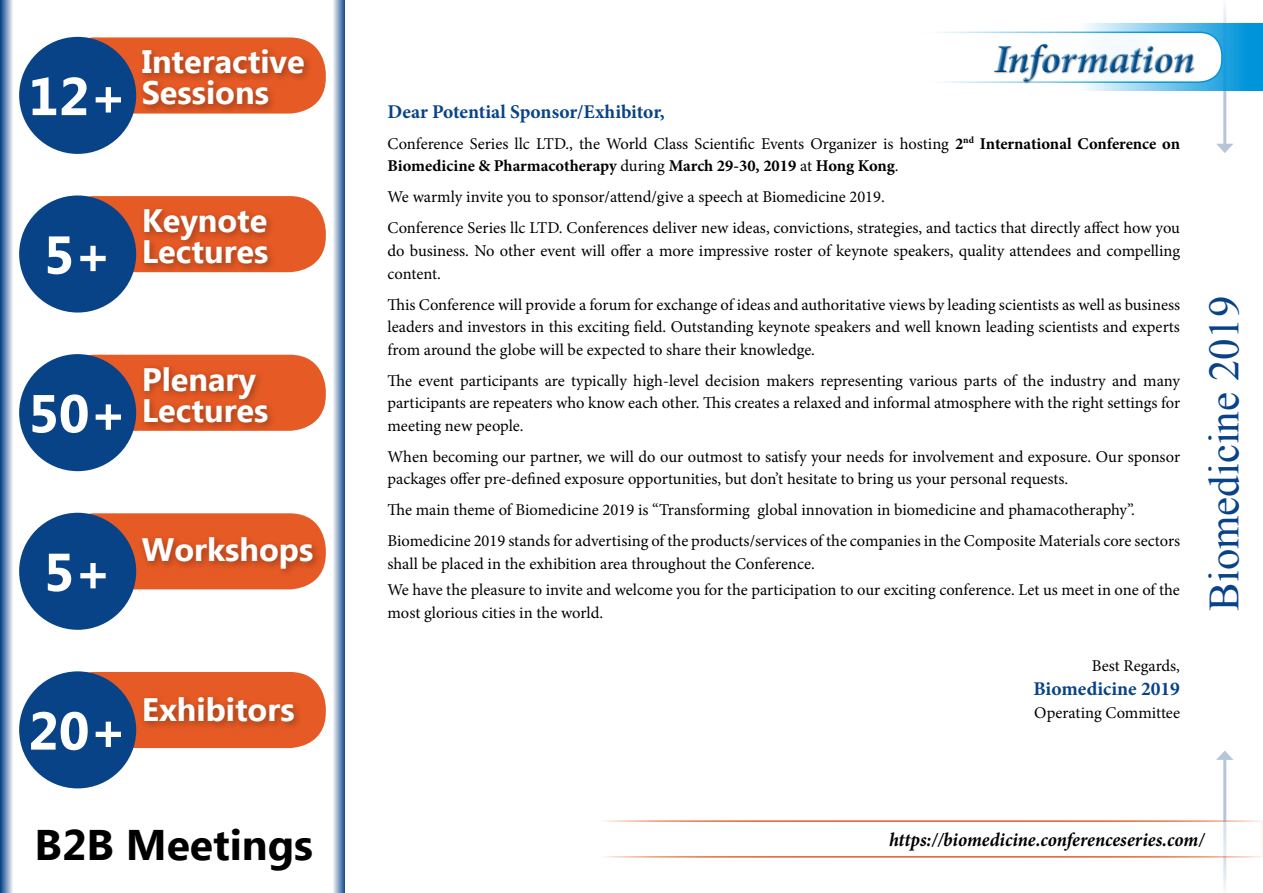
<style>
.page{position:relative;width:1263px;height:893px;background:#fff}
.page>*{position:absolute;margin:0;border:0;box-sizing:border-box;transform-origin:0 0}
.t1{font:700 53.25px "Ebrima";color:#fff}
.t2{font:42.75px "Times New Roman";color:#084388}
.t3{font:700 42.75px "Ebrima";color:#000}
.t4{font:italic 700 40.05px "Minion Pro";letter-spacing:-.005em;color:#00508f}
.t5{font:700 32.4px/30.9px "Ebrima";color:#fff}
.t6{font:700 19.5px "Minion Pro";color:#084388}
.t7{font:italic 700 19.5px "Minion Pro";letter-spacing:-.005em;color:#000;scale:.95 1}
.t8{font:16.5px/22.5px "Minion Pro";color:#000}
.s1{font-weight:700}
</style>
<div class="page">
<div style="left:58px;top:37px;width:268px;height:77px;background:#e65a25;border-radius:36px"></div>
<div style="left:19px;top:37px;width:117px;height:117px;background:#084388;border-radius:50%"></div>
<div style="left:138px;top:45px;width:176px;height:70px;background:#000;opacity:.3"></div>
<div style="left:58px;top:196px;width:268px;height:76px;background:#e65a25;border-radius:36px"></div>
<div style="left:19px;top:195px;width:117px;height:118px;background:#084388;border-radius:50%"></div>
<div style="left:140px;top:205px;width:137px;height:68px;background:#000;opacity:.3"></div>
<div style="left:58px;top:355px;width:268px;height:76px;background:#e65a25;border-radius:36px"></div>
<div style="left:19px;top:354px;width:117px;height:117px;background:#084388;border-radius:50%"></div>
<div style="left:140px;top:362px;width:137px;height:70px;background:#000;opacity:.3"></div>
<div style="left:58px;top:513px;width:268px;height:76px;background:#e65a25;border-radius:36px"></div>
<div style="left:19px;top:513px;width:117px;height:117px;background:#084388;border-radius:50%"></div>
<div style="left:138px;top:533px;width:184px;height:45px;background:#000;opacity:.3"></div>
<div style="left:58px;top:672px;width:268px;height:76px;background:#e65a25;border-radius:36px"></div>
<div style="left:19px;top:671px;width:117px;height:117px;background:#084388;border-radius:50%"></div>
<div style="left:140px;top:693px;width:164px;height:38px;background:#000;opacity:.3"></div>
<svg style="left:0;top:0;width:13px;height:893px;background:#7a99be"></svg>
<svg style="left:333px;top:0;width:12px;height:893px;background:#8da8c8"></svg>
<hr style="left:1223px;top:757px;width:3px;height:136px;background:#084388">
<svg style="left:1216px;top:750px;width:17px;height:10px"></svg>
<hr style="left:1223px;top:0;width:3px;height:146px;background:#084388">
<svg style="left:1216px;top:144px;width:17px;height:9px"></svg>
<svg style="left:1057px;top:23px;width:206px;height:68px;background:#50b5e5"></svg>
<div style="left:894px;top:32px;width:328px;height:50px;background:#fff;border-radius:22px"></div>
<div style="left:893px;top:32px;width:329px;height:51px;border:2px solid #0095da;border-radius:22px"></div>
<div style="left:993px;top:44px;width:203px;height:40px;background:#000;opacity:.35"></div>
<div style="left:597px;top:820px;width:666px;height:38px;background:#fff;border:2px solid #e65a25"></div>
<h1 class="t1" style="left:28px;top:57px;width:100px">12+</h1>
<h3 class="t5" style="left:142px;top:48px;width:165px">Interactive<br>Sessions</h3>
<h1 class="t1" style="left:44px;top:215px;width:70px">5+</h1>
<h3 class="t5" style="left:142px;top:207px;width:128px">Keynote<br>Lectures</h3>
<h1 class="t1" style="left:28px;top:374px;width:100px">50+</h1>
<h3 class="t5" style="left:142px;top:365px;width:128px">Plenary<br>Lectures</h3>
<h1 class="t1" style="left:44px;top:532px;width:70px">5+</h1>
<h3 class="t5" style="left:142px;top:536px;width:173px">Workshops</h3>
<h1 class="t1" style="left:28px;top:691px;width:100px">20+</h1>
<h3 class="t5" style="left:142px;top:696px;width:154px">Exhibitors</h3>
<h2 class="t3" style="left:35px;top:813px;width:280px">B2B Meetings</h2>
<h3 class="t4" style="left:994px;top:30px;width:202px">Information</h3>
<p class="t6" style="left:387px;top:98px;width:279px">Dear Potential Sponsor/Exhibitor,</p>
<p class="t8" style="left:387px;top:133px;width:794px">Conference Series llc LTD., the World Class Scientific Events Organizer is hosting <span class="s1">2</span><sup>nd</sup> <span class="s1">International Conference on<br>Biomedicine &amp; Pharmacotherapy</span> during <span class="s1">March 29-30, 2019</span> at <span class="s1">Hong Kong</span>.</p>
<p class="t8" style="left:387px;top:182px;width:794px;line-height:31px">We warmly invite you to sponsor/attend/give a speech at Biomedicine 2019.<br>Conference Series llc LTD. Conferences deliver new ideas, convictions, strategies, and tactics that directly affect how you</p>
<p class="t8" style="left:387px;top:240px;width:794px">do business. No other event will offer a more impressive roster of keynote speakers, quality attendees and compelling content.</p>
<p class="t8" style="left:387px;top:293px;width:794px;text-align:justify">This Conference will provide a forum for exchange of ideas and authoritative views by leading scientists as well as business leaders and investors in this exciting field. Outstanding keynote speakers and well known leading scientists and experts from around the globe will be expected to share their knowledge.</p>
<p class="t8" style="left:387px;top:369px;width:794px;text-align:justify">The event participants are typically high-level decision makers representing various parts of the industry and many participants are repeaters who know each other. This creates a relaxed and informal atmosphere with the right settings for meeting new people.</p>
<p class="t8" style="left:387px;top:445px;width:794px">When becoming our partner, we will do our outmost to satisfy your needs for involvement and exposure. Our sponsor packages offer pre-defined exposure opportunities, but don’t hesitate to bring us your personal requests.</p>
<p class="t8" style="left:387px;top:494px;width:794px;line-height:31px">The main theme of Biomedicine 2019 is “Transforming global innovation in biomedicine and phamacotheraphy”.<br>Biomedicine 2019 stands for advertising of the products/services of the companies in the Composite Materials core sectors</p>
<p class="t8" style="left:387px;top:550px;width:794px;line-height:26.7px">shall be placed in the exhibition area throughout the Conference.<br>We have the pleasure to invite and welcome you for the participation to our exciting conference. Let us meet in one of the</p>
<p class="t8" style="left:387px;top:601px;width:217px">most glorious cities in the world.</p>
<p class="t8" style="left:1092px;top:655px;width:90px">Best Regards,</p>
<p class="t6" style="left:1033px;top:675px;width:148px">Biomedicine 2019</p>
<p class="t8" style="left:1034px;top:701px;width:147px">Operating Committee</p>
<h2 class="t2" style="left:1195px;top:611px;width:316px;rotate:-90deg">Biomedicine 2019</h2>
<p class="t7" style="left:889px;top:826px;width:333px">https://biomedicine.conferenceseries.com/</p>
</div>
